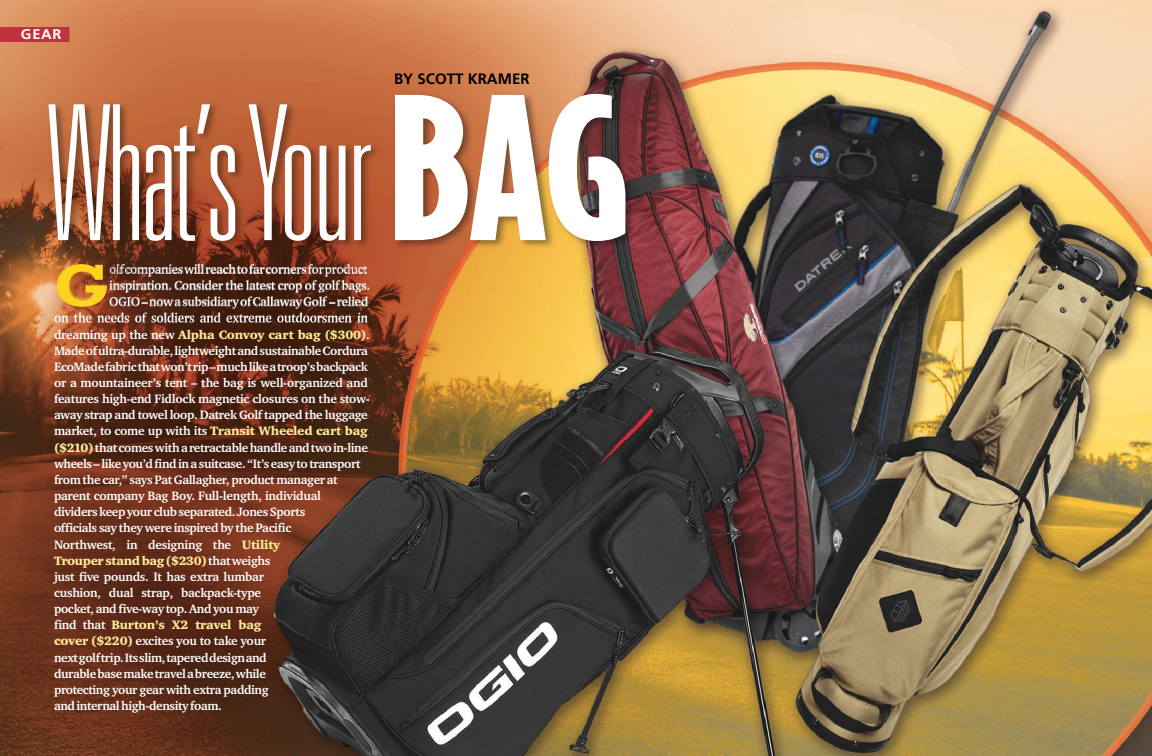
<style>
.page{position:relative;width:1152px;height:756px;background:#fff}
.page>*{position:absolute;margin:0;border:0;box-sizing:border-box;transform-origin:0 0}
.t1{font:100 ultra-condensed 188.1px "Univers";letter-spacing:-.02em;color:#fff}
.t2{font:700 15.1px "Frutiger";color:#000}
.t3{font:700 14px "Frutiger";color:#fff;scale:1.05 1}
.t4{font:700 12.5px/16.1px "Charter ITC";letter-spacing:-.03em;color:#fff}
.s1{font-family:"Bodega Sans";font-weight:900;font-stretch:normal}
.s2{font-family:"Charter ITC Blac";font-weight:400;color:#ffeb96}
</style>
<div class="page">
<img style="left:0;top:0;width:1152px;height:756px">
<div style="left:0;top:27px;width:69px;height:15px;background:#c2323c"></div>
<img style="left:57px;top:265px;width:49px;height:42px">
<img style="left:108px;top:265px;width:259px;height:12px">
<img style="left:109px;top:281px;width:261px;height:12px">
<img style="left:110px;top:297px;width:258px;height:12px">
<img style="left:54px;top:313px;width:314px;height:10px">
<p class="t3" style="left:21px;top:26px;width:40px">GEAR</p>
<p class="t2" style="left:394px;top:70px;width:137px">BY SCOTT KRAMER</p>
<p class="t1" style="left:48px;top:65px;width:587px">What’s Your<span class="s1">BAG</span></p>
<p class="t4" style="left:54px;top:327px;width:317px">dreaming up the new <span class="s2">Alpha Convoy cart bag ($300)</span>.<br>Made of ultra-durable, lightweight and sustainable Cordura EcoMade fabric that won’t rip – much like a troop’s backpack or a mountaineer’s tent – the bag is well-organized and features high-end Fidlock magnetic closures on the stow&shy;away strap and towel loop. Datrek Golf tapped the luggage market, to come up with its <span class="s2">Transit Wheeled cart bag ($210)</span> that comes with a retractable handle and two in-line wheels – like you’d find in a suitcase. “It’s easy to transport from the car,” says Pat Gallagher, product manager at parent company Bag Boy. Full-length, individual<br>dividers keep your club separated. Jones Sports<br>officials say they were inspired by the Pacific<br>Northwest, in designing the <span class="s2">Utility<br>Trouper stand bag ($230)</span> that weighs<br>just five pounds. It has extra lumbar<br>cushion, dual strap, backpack-type<br>pocket, and five-way top. And you may<br>find that <span class="s2">Burton’s X2 travel bag<br>cover ($220)</span> excites you to take your<br>next golf trip. Its slim, tapered design and<br>durable base make travel a breeze, while<br>protecting your gear with extra padding<br>and internal high-density foam.</p>
</div>
